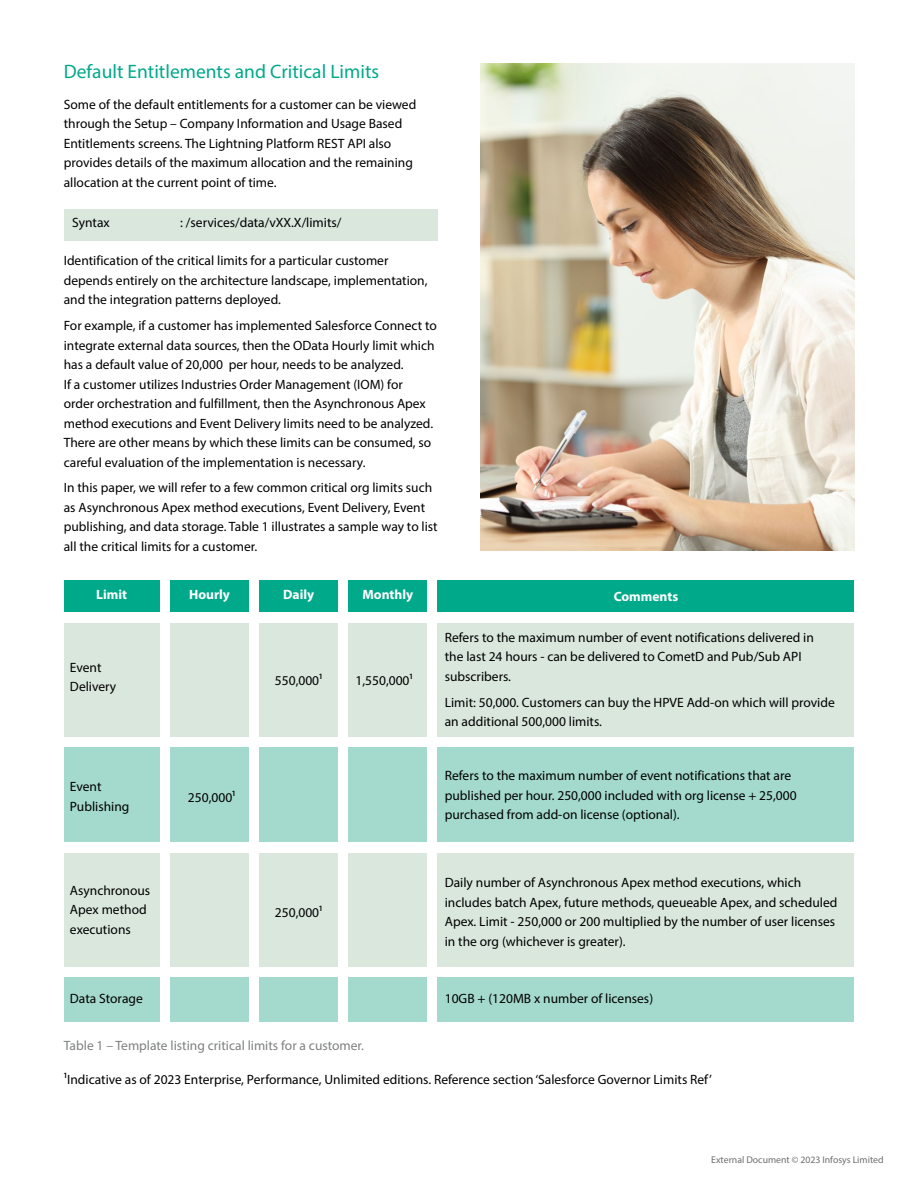
<style>
.page{position:relative;width:918px;height:1188px;background:#fff}
.page>*{position:absolute;margin:0;border:0;box-sizing:border-box;transform-origin:0 0}
.t1{font:19.5px "Myriad Pro";color:#00a98a}
.t2{font:13.5px/19.5px "Myriad Pro";color:#000}
.t3{font:13.5px "Myriad Pro";color:#7f8080}
.t4{font:700 13.5px "Myriad Pro";color:#fff}
.t5{font:9.75px "Myriad Pro";color:#6d6e71}
</style>
<div class="page">
<div style="left:64px;top:209px;width:374px;height:31px;background:#d9e7dc"></div>
<div style="left:64px;top:581px;width:96px;height:31px;background:#00a98a"></div>
<div style="left:170px;top:581px;width:79px;height:31px;background:#00a98a"></div>
<div style="left:260px;top:581px;width:78px;height:31px;background:#00a98a"></div>
<div style="left:349px;top:581px;width:78px;height:31px;background:#00a98a"></div>
<div style="left:438px;top:581px;width:416px;height:31px;background:#00a98a"></div>
<div style="left:438px;top:623px;width:416px;height:113px;background:#d9e7dc"></div>
<div style="left:64px;top:623px;width:96px;height:113px;background:#d9e7dc"></div>
<div style="left:170px;top:623px;width:79px;height:113px;background:#d9e7dc"></div>
<div style="left:260px;top:623px;width:78px;height:113px;background:#d9e7dc"></div>
<div style="left:349px;top:623px;width:78px;height:113px;background:#d9e7dc"></div>
<div style="left:438px;top:747px;width:416px;height:95px;background:#a4d9cd"></div>
<div style="left:64px;top:747px;width:96px;height:95px;background:#a4d9cd"></div>
<div style="left:170px;top:747px;width:79px;height:95px;background:#a4d9cd"></div>
<div style="left:260px;top:747px;width:78px;height:95px;background:#a4d9cd"></div>
<div style="left:349px;top:747px;width:78px;height:95px;background:#a4d9cd"></div>
<div style="left:438px;top:853px;width:416px;height:114px;background:#d9e7dc"></div>
<div style="left:64px;top:853px;width:96px;height:114px;background:#d9e7dc"></div>
<div style="left:170px;top:853px;width:79px;height:114px;background:#d9e7dc"></div>
<div style="left:260px;top:853px;width:78px;height:114px;background:#d9e7dc"></div>
<div style="left:349px;top:853px;width:78px;height:114px;background:#d9e7dc"></div>
<div style="left:438px;top:978px;width:416px;height:44px;background:#a4d9cd"></div>
<div style="left:64px;top:978px;width:96px;height:44px;background:#a4d9cd"></div>
<div style="left:170px;top:978px;width:79px;height:44px;background:#a4d9cd"></div>
<div style="left:260px;top:978px;width:78px;height:44px;background:#a4d9cd"></div>
<div style="left:349px;top:978px;width:78px;height:44px;background:#a4d9cd"></div>
<img style="left:480px;top:64px;width:374px;height:487px">
<h1 class="t1" style="left:64px;top:60px;width:317px">Default Entitlements and Critical Limits</h1>
<p class="t2" style="left:64px;top:94px;width:354px">Some of the default entitlements for a customer can be viewed through the Setup – Company Information and Usage Based Entitlements screens. The Lightning Platform REST API also provides details of the maximum allocation and the remaining allocation at the current point of time.</p>
<p class="t2" style="left:72px;top:212px;width:39px">Syntax</p>
<p class="t2" style="left:180px;top:212px;width:163px">: /services/data/vXX.X/limits/</p>
<p class="t2" style="left:64px;top:251px;width:365px">Identification of the critical limits for a particular customer depends entirely on the architecture landscape, implementation, and the integration patterns deployed.</p>
<p class="t2" style="left:64px;top:316px;width:375px">For example, if a customer has implemented Salesforce Connect to integrate external data sources, then the OData Hourly limit which has a default value of 20,000 per hour, needs to be analyzed.<br>If a customer utilizes Industries Order Management (IOM) for<br>order orchestration and fulfillment, then the Asynchronous Apex method executions and Event Delivery limits need to be analyzed.<br>There are other means by which these limits can be consumed, so careful evaluation of the implementation is necessary.</p>
<p class="t2" style="left:64px;top:478px;width:375px">In this paper, we will refer to a few common critical org limits such as Asynchronous Apex method executions, Event Delivery, Event publishing, and data storage. Table 1 illustrates a sample way to list all the critical limits for a customer.</p>
<p class="t4" style="left:96px;top:586px;width:32px">Limit</p>
<p class="t4" style="left:189px;top:586px;width:42px">Hourly</p>
<p class="t4" style="left:283px;top:586px;width:32px">Daily</p>
<p class="t4" style="left:362px;top:586px;width:52px">Monthly</p>
<p class="t4" style="left:614px;top:588px;width:66px">Comments</p>
<p class="t2" style="left:445px;top:627px;width:371px">Refers to the maximum number of event notifications delivered in the last 24 hours - can be delivered to CometD and Pub/Sub API subscribers.</p>
<p class="t2" style="left:445px;top:692px;width:392px">Limit: 50,000. Customers can buy the HPVE Add-on which will provide an additional 500,000 limits.</p>
<p class="t2" style="left:70px;top:657px;width:48px">Event<br>Delivery</p>
<p class="t2" style="left:275px;top:671px;width:49px">550,0001</p>
<p class="t2" style="left:356px;top:671px;width:59px">1,550,0001</p>
<p class="t2" style="left:70px;top:777px;width:61px">Event<br>Publishing</p>
<p class="t2" style="left:70px;top:880px;width:82px">Asynchronous<br>Apex method executions</p>
<p class="t2" style="left:70px;top:989px;width:74px">Data Storage</p>
<p class="t2" style="left:188px;top:787px;width:49px">250,0001</p>
<p class="t2" style="left:275px;top:902px;width:49px">250,0001</p>
<p class="t2" style="left:445px;top:766px;width:353px">Refers to the maximum number of event notifications that are published per hour. 250,000 included with org license + 25,000 purchased from add-on license (optional).</p>
<p class="t2" style="left:445px;top:873px;width:394px">Daily number of Asynchronous Apex method executions, which includes batch Apex, future methods, queueable Apex, and scheduled Apex. Limit - 250,000 or 200 multiplied by the number of user licenses in the org (whichever is greater).</p>
<p class="t2" style="left:445px;top:989px;width:210px">10GB + (120MB x number of licenses)</p>
<p class="t3" style="left:64px;top:1037px;width:302px">Table 1 – Template listing critical limits for a customer.</p>
<p class="t2" style="left:64px;top:1069px;width:650px">1Indicative as of 2023 Enterprise, Performance, Unlimited editions. Reference section ‘Salesforce Governor Limits Ref’</p>
<p class="t5" style="left:711px;top:1154px;width:174px">External Document © 2023 Infosys Limited</p>
</div>
